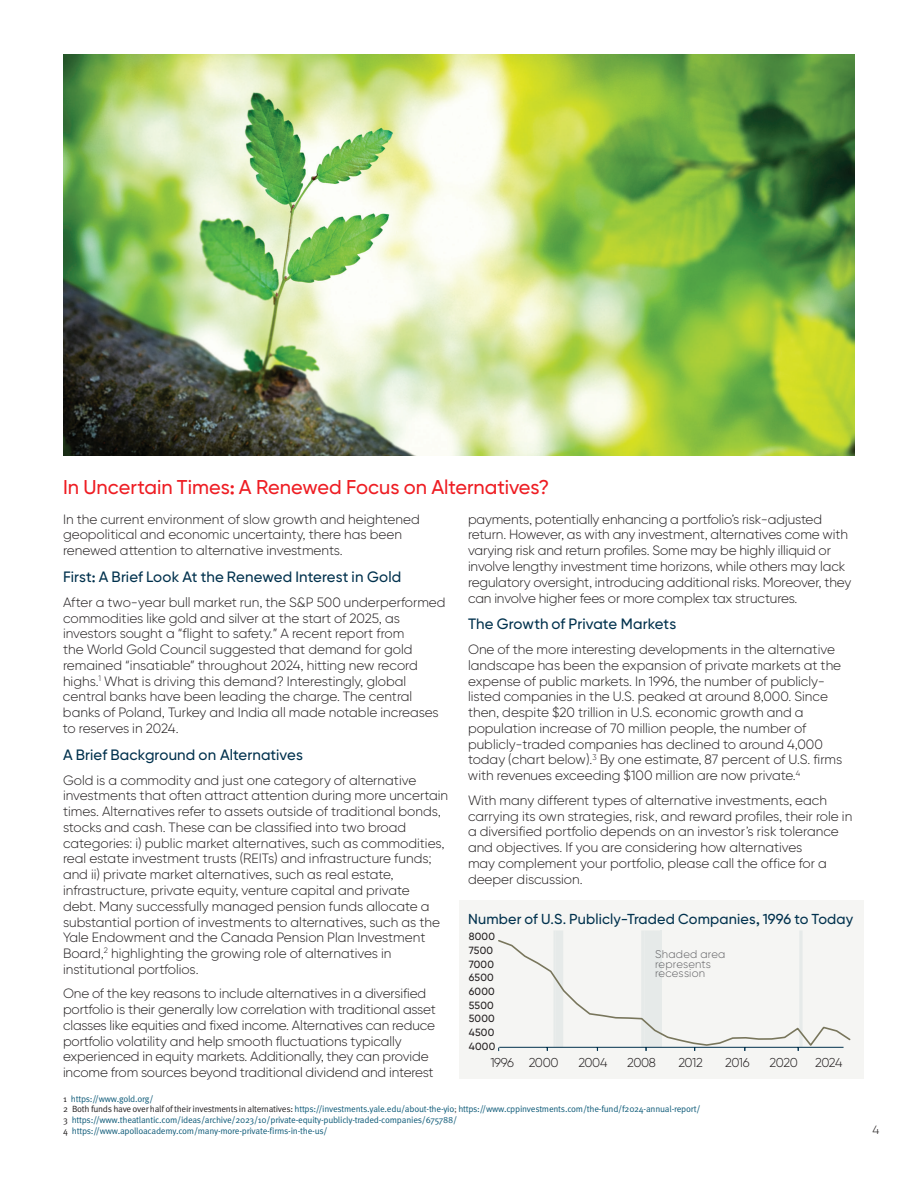
<style>
.page{position:relative;width:918px;height:1188px;background:#fff}
.page>*{position:absolute;margin:0;border:0;box-sizing:border-box;transform-origin:0 0}
.t1{font:500 19.95px "Gilroy BN";color:#ee1d23}
.t2{font:500 15px "Gilroy BN";letter-spacing:.005em;color:#00314d}
.t3{font:500 14.4px "Gilroy BN";letter-spacing:.01em;color:#00314d}
.t4{font:300 13.5px/15.8px "Gilroy BN";color:#231f20}
.t5{font:300 12.9px "Gilroy BN";letter-spacing:-.04em;color:#231f20}
.t6{font:300 12px "Gilroy BN";color:#231f20}
.t7{font:300 11.25px/9.6px "Gilroy BN";letter-spacing:.015em;color:#636366}
.t8{font:500 10.5px/13.6px "Gilroy BN";letter-spacing:.025em;color:#231f20}
.t9{font:9px/10.8px "Meta Pro Norm";letter-spacing:-.025em;color:#0c5977}
.s1{color:#231f20}
.s2{color:#636366}
</style>
<div class="page">
<img style="left:63px;top:54px;width:792px;height:402px">
<div style="left:459px;top:900px;width:405px;height:178px;background:#f5f5f3"></div>
<svg style="left:498px;top:930px;width:353px;height:121px"></svg>
<h1 class="t1" style="left:63px;top:475px;width:488px">In Uncertain Times: A Renewed Focus on Alternatives?</h1>
<p class="t4" style="left:63px;top:511px;width:358px">In the current environment of slow growth and heightened geopolitical and economic uncertainty, there has been renewed attention to alternative investments.</p>
<p class="t2" style="left:63px;top:568px;width:340px">First: A Brief Look At the Renewed Interest in Gold</p>
<p class="t4" style="left:63px;top:594px;width:384px">After a two-year bull market run, the S&amp;P 500 underperformed commodities like gold and silver at the start of 2025, as investors sought a “flight to safety.” A recent report from<br>the World Gold Council suggested that demand for gold remained “insatiable” throughout 2024, hitting new record highs.<sup>1</sup> What is driving this demand? Interestingly, global central banks have been leading the charge. The central banks of Poland, Turkey and India all made notable increases to reserves in 2024.</p>
<p class="t2" style="left:63px;top:745px;width:241px">A Brief Background on Alternatives</p>
<p class="t4" style="left:63px;top:772px;width:387px">Gold is a commodity and just one category of alternative investments that often attract attention during more uncertain times. Alternatives refer to assets outside of traditional bonds, stocks and cash. These can be classified into two broad categories: i) public market alternatives, such as commodities, real estate investment trusts (REITs) and infrastructure funds; and ii) private market alternatives, such as real estate, infrastructure, private equity, venture capital and private<br>debt. Many successfully managed pension funds allocate a substantial portion of investments to alternatives, such as the Yale Endowment and the Canada Pension Plan Investment Board,<sup>2</sup> highlighting the growing role of alternatives in institutional portfolios.</p>
<p class="t4" style="left:63px;top:986px;width:374px">One of the key reasons to include alternatives in a diversified portfolio is their generally low correlation with traditional asset classes like equities and fixed income. Alternatives can reduce portfolio volatility and help smooth fluctuations typically experienced in equity markets. Additionally, they can provide income from sources beyond traditional dividend and interest</p>
<p class="t4" style="left:468px;top:511px;width:385px">payments, potentially enhancing a portfolio’s risk-adjusted return. However, as with any investment, alternatives come with varying risk and return profiles. Some may be highly illiquid or involve lengthy investment time horizons, while others may lack regulatory oversight, introducing additional risks. Moreover, they can involve higher fees or more complex tax structures.</p>
<p class="t2" style="left:468px;top:615px;width:210px">The Growth of Private Markets</p>
<p class="t4" style="left:468px;top:641px;width:376px">One of the more interesting developments in the alternative landscape has been the expansion of private markets at the expense of public markets. In 1996, the number of publicly&shy;listed companies in the U.S. peaked at around 8,000. Since then, despite $20 trillion in U.S. economic growth and a population increase of 70 million people, the number of publicly-traded companies has declined to around 4,000 today (chart below).<sup>3</sup> By one estimate, 87 percent of U.S. firms with revenues exceeding $100 million are now private.<sup>4</sup></p>
<p class="t4" style="left:468px;top:792px;width:386px">With many different types of alternative investments, each carrying its own strategies, risk, and reward profiles, their role in a diversified portfolio depends on an investor’s risk tolerance and objectives. If you are considering how alternatives<br>may complement your portfolio, please call the office for a deeper discussion.</p>
<p class="t3" style="left:468px;top:910px;width:387px">Number of U.S. Publicly-Traded Companies, 1996 to Today</p>
<p class="t7" style="left:655px;top:949px;width:72px">Shaded area represents recession</p>
<p class="t8" style="left:469px;top:930px;width:28px">8000<br>7500<br>7000<br>6500<br>6000<br>5500<br>5000<br>4500<br>4000</p>
<p class="t5" style="left:490px;top:1054px;width:70px">1996 2000</p>
<p class="t5" style="left:578px;top:1054px;width:31px">2004</p>
<p class="t5" style="left:627px;top:1054px;width:30px">2008</p>
<p class="t5" style="left:678px;top:1054px;width:26px">2012</p>
<p class="t5" style="left:725px;top:1054px;width:26px">2016</p>
<p class="t5" style="left:770px;top:1054px;width:30px">2020</p>
<p class="t5" style="left:815px;top:1054px;width:29px">2024</p>
<p class="t9" style="left:63px;top:1093px;width:639px"><span class="s1">1</span> https://www.gold.org/<br><span class="s1">2 Both funds have over half of their investments in alternatives:</span> https://investments.yale.edu/about-the-yio<span class="s2">;</span> https://www.cppinvestments.com/the-fund/f2024-annual-report/ <span class="s1">3</span> https://www.theatlantic.com/ideas/archive/2023/10/private-equity-publicly-traded-companies/675788/<br><span class="s1">4</span> https://www.apolloacademy.com/many-more-private-firms-in-the-us/</p>
<p class="t6" style="left:872px;top:1122px;width:8px">4</p>
</div>
